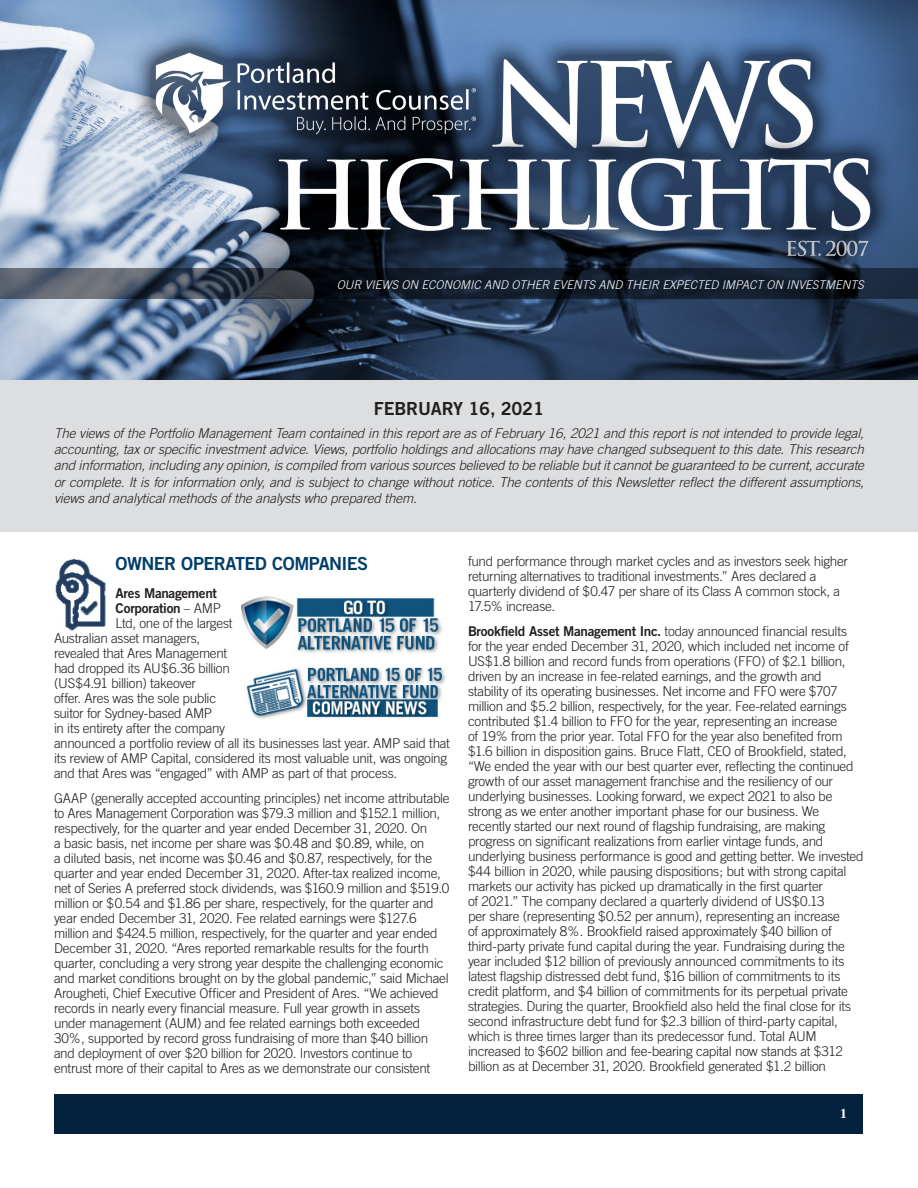
<style>
.page{position:relative;width:918px;height:1188px;background:#fff}
.page>*{position:absolute;margin:0;border:0;box-sizing:border-box;transform-origin:0 0}
.Article_-_Body{font:18px "Trade Gothic Bold Two";letter-spacing:-.035em;color:#003e69}
.t1{font:18px "Trade Gothic Bold Two";letter-spacing:-.01em;color:#231f20}
.Article_-_Body-2{font:300 13.5px/15px "Trade Gothic";letter-spacing:-.025em;color:#231f20}
.t2{font:italic 300 13.5px/16.2px "Trade Gothic";letter-spacing:-.01em;color:#231f20;text-align:justify}
.Article_-_Body-3{font:13.5px "Trade Gothic Bold Two";letter-spacing:-.02em;color:#231f20}
.t3{font:700 13.5px "Times";color:#fff}
.t4{font:italic 300 12px "Trade Gothic";color:#fff}
.s1{font-family:"Trade Gothic";font-weight:300}
.s2{font-family:"Trade Gothic Bold Two";font-weight:400}
</style>
<div class="page">
<img style="left:0;top:0;width:918px;height:380px">
<div style="left:55px;top:1094px;width:808px;height:39px;background:#04213e"></div>
<svg style="left:0;top:268px;width:918px;height:31px;background:#232c39"></svg>
<img style="left:55px;top:558px;width:51px;height:73px">
<div style="left:0;top:380px;width:918px;height:151px;background:#dddee0"></div>
<img style="left:247px;top:667px;width:199px;height:52px">
<img style="left:240px;top:596px;width:202px;height:57px">
<p class="t4" style="left:337px;top:277px;width:529px">OUR VIEWS ON ECONOMIC AND OTHER EVENTS AND THEIR EXPECTED IMPACT ON INVESTMENTS</p>
<p class="t1" style="left:374px;top:397px;width:172px">FEBRUARY 16, 2021</p>
<p class="t2" style="left:54px;top:425px;width:812px">The views of the Portfolio Management Team contained in this report are as of February 16, 2021 and this report is not intended to provide legal, accounting, tax or specific investment advice. Views, portfolio holdings and allocations may have changed subsequent to this date. This research and information, including any opinion, is compiled from various sources believed to be reliable but it cannot be guaranteed to be current, accurate or complete. It is for information only, and is subject to change without notice. The contents of this Newsletter reflect the different assumptions, views and analytical methods of the analysts who prepared them.</p>
<p class="Article_-_Body" style="left:116px;top:552px;width:254px">OWNER OPERATED COMPANIES</p>
<p class="Article_-_Body-3" style="left:116px;top:585px;width:103px">Ares Management</p>
<p class="Article_-_Body-3" style="left:116px;top:600px;width:107px">Corporation <span class="s1">– AMP</span></p>
<p class="Article_-_Body-2" style="left:116px;top:616px;width:119px">Ltd, one of the largest</p>
<p class="Article_-_Body-2" style="left:54px;top:631px;width:148px">Australian asset managers,</p>
<p class="Article_-_Body-2" style="left:54px;top:646px;width:175px">revealed that Ares Management</p>
<p class="Article_-_Body-2" style="left:54px;top:661px;width:177px">had dropped its AU$6.36 billion</p>
<p class="Article_-_Body-2" style="left:54px;top:676px;width:144px">(US$4.91 billion) takeover</p>
<p class="Article_-_Body-2" style="left:54px;top:691px;width:164px">offer. Ares was the sole public</p>
<p class="Article_-_Body-2" style="left:54px;top:706px;width:160px">suitor for Sydney-based AMP</p>
<p class="Article_-_Body-2" style="left:54px;top:721px;width:173px">in its entirety after the company</p>
<p class="Article_-_Body-2" style="left:54px;top:736px;width:398px">announced a portfolio review of all its businesses last year. AMP said that</p>
<p class="Article_-_Body-2" style="left:54px;top:751px;width:395px">its review of AMP Capital, considered its most valuable unit, was ongoing</p>
<p class="Article_-_Body-2" style="left:54px;top:766px;width:345px">and that Ares was “engaged” with AMP as part of that process.</p>
<p class="Article_-_Body-2" style="left:54px;top:790px;width:397px">GAAP (generally accepted accounting principles) net income attributable to Ares Management Corporation was $79.3 million and $152.1 million, respectively, for the quarter and year ended December 31, 2020. On<br>a basic basis, net income per share was $0.48 and $0.89, while, on<br>a diluted basis, net income was $0.46 and $0.87, respectively, for the quarter and year ended December 31, 2020. After-tax realized income, net of Series A preferred stock dividends, was $160.9 million and $519.0 million or $0.54 and $1.86 per share, respectively, for the quarter and year ended December 31, 2020. Fee related earnings were $127.6 million and $424.5 million, respectively, for the quarter and year ended December 31, 2020. “Ares reported remarkable results for the fourth quarter, concluding a very strong year despite the challenging economic and market conditions brought on by the global pandemic,” said Michael Arougheti, Chief Executive Officer and President of Ares. “We achieved records in nearly every financial measure. Full year growth in assets under management (AUM) and fee related earnings both exceeded 30%, supported by record gross fundraising of more than $40 billion and deployment of over $20 billion for 2020. Investors continue to entrust more of their capital to Ares as we demonstrate our consistent</p>
<p class="Article_-_Body-2" style="left:468px;top:553px;width:382px">fund performance through market cycles and as investors seek higher returning alternatives to traditional investments.” Ares declared a quarterly dividend of $0.47 per share of its Class A common stock, a 17.5% increase.</p>
<p class="Article_-_Body-2" style="left:468px;top:623px;width:397px"><span class="s2">Brookfield Asset Management Inc.</span> today announced financial results for the year ended December 31, 2020, which included net income of US$1.8 billion and record funds from operations (FFO) of $2.1 billion, driven by an increase in fee-related earnings, and the growth and stability of its operating businesses. Net income and FFO were $707 million and $5.2 billion, respectively, for the year. Fee-related earnings contributed $1.4 billion to FFO for the year, representing an increase<br>of 19% from the prior year. Total FFO for the year also benefited from $1.6 billion in disposition gains. Bruce Flatt, CEO of Brookfield, stated, “We ended the year with our best quarter ever, reflecting the continued growth of our asset management franchise and the resiliency of our underlying businesses. Looking forward, we expect 2021 to also be strong as we enter another important phase for our business. We recently started our next round of flagship fundraising, are making progress on significant realizations from earlier vintage funds, and underlying business performance is good and getting better. We invested $44 billion in 2020, while pausing dispositions; but with strong capital markets our activity has picked up dramatically in the first quarter<br>of 2021.” The company declared a quarterly dividend of US$0.13<br>per share (representing $0.52 per annum), representing an increase<br>of approximately 8%. Brookfield raised approximately $40 billion of third-party private fund capital during the year. Fundraising during the year included $12 billion of previously announced commitments to its latest flagship distressed debt fund, $16 billion of commitments to its credit platform, and $4 billion of commitments for its perpetual private strategies. During the quarter, Brookfield also held the final close for its second infrastructure debt fund for $2.3 billion of third-party capital, which is three times larger than its predecessor fund. Total AUM increased to $602 billion and fee-bearing capital now stands at $312 billion as at December 31, 2020. Brookfield generated $1.2 billion</p>
<p class="t3" style="left:840px;top:1100px;width:8px">1</p>
</div>
